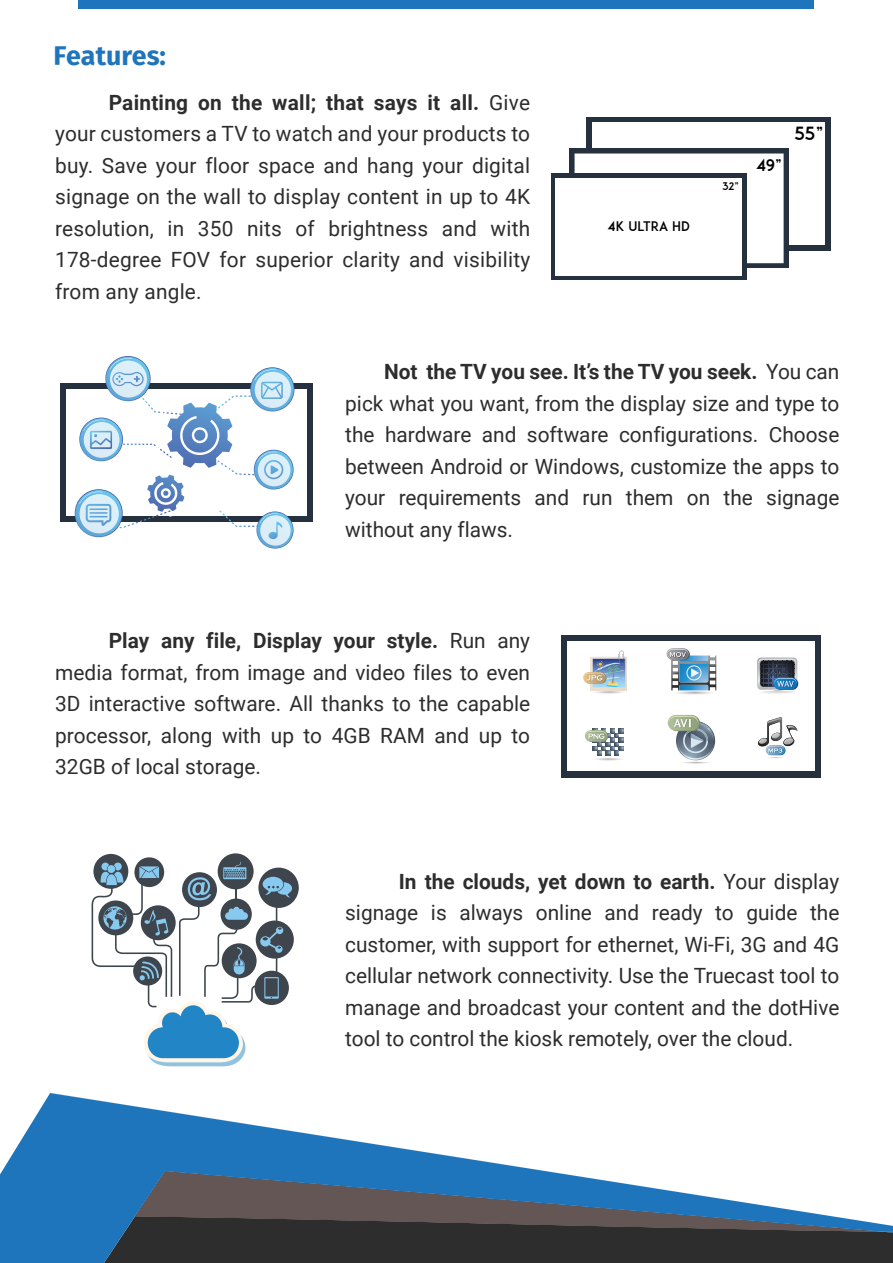
<style>
.page{position:relative;width:893px;height:1263px;background:#fff}
.page>*{position:absolute;margin:0;border:0;box-sizing:border-box;transform-origin:0 0}
.t1{font:700 27px "Fira Sans";color:#1f75bc}
.t2{font:21px/31.5px "Roboto";color:#2d2d2d;text-align:justify}
.t3{font:18px "ADAM.CGPRO";color:#010101}
.t4{font:16.05px "ADAM.CGPRO";color:#010101}
.t5{font:13.05px "ADAM.CGPRO";color:#010101}
.t6{font:10.5px "ADAM.CGPRO";color:#010101}
.s1{font-weight:700}
</style>
<div class="page">
<svg style="left:0;top:1093px;width:830px;height:170px"></svg>
<svg style="left:104px;top:1216px;width:789px;height:47px;background:#34383b"></svg>
<div style="left:79px;top:0;width:735px;height:9px;background:#1e75bc"></div>
<svg style="left:134px;top:857px;width:30px;height:30px"></svg>
<div style="left:218px;top:853px;width:36px;height:36px;background:#3f454d;border-radius:50%"></div>
<div style="left:93px;top:854px;width:35px;height:35px;background:#3f454d;border-radius:50%"></div>
<div style="left:258px;top:867px;width:41px;height:41px;background:#3f454d;border-radius:50%"></div>
<svg style="left:91px;top:862px;width:203px;height:204px"></svg>
<div style="left:586px;top:117px;width:244px;height:133px;background:#26313f"></div>
<div style="left:592px;top:123px;width:233px;height:122px;background:#fff"></div>
<div style="left:569px;top:148px;width:220px;height:120px;background:#26313f"></div>
<div style="left:575px;top:153px;width:209px;height:110px;background:#fff"></div>
<div style="left:551px;top:173px;width:195px;height:107px;background:#26313f"></div>
<div style="left:556px;top:178px;width:186px;height:97px;background:#fff"></div>
<div style="left:60px;top:383px;width:253px;height:139px;background:#26313f"></div>
<div style="left:66px;top:389px;width:241px;height:127px;background:#fff"></div>
<svg style="left:75px;top:490px;width:47px;height:46px"></svg>
<div style="left:250px;top:367px;width:44px;height:44px;background:#6279b8;border-radius:22px"></div>
<svg style="left:251px;top:368px;width:43px;height:43px"></svg>
<svg style="left:256px;top:511px;width:38px;height:38px"></svg>
<svg style="left:257px;top:512px;width:36px;height:36px"></svg>
<svg style="left:260px;top:515px;width:31px;height:31px"></svg>
<svg style="left:254px;top:450px;width:40px;height:39px"></svg>
<svg style="left:254px;top:450px;width:39px;height:39px"></svg>
<svg style="left:79px;top:358px;width:211px;height:181px"></svg>
<div style="left:561px;top:635px;width:259px;height:142px;background:#26313f"></div>
<div style="left:567px;top:641px;width:247px;height:130px;background:#fff"></div>
<svg style="left:667px;top:648px;width:22px;height:12px"></svg>
<svg style="left:667px;top:649px;width:49px;height:46px"></svg>
<div style="left:669px;top:715px;width:31px;height:16px;background:#d4d9cc;border-radius:8px"></div>
<svg style="left:668px;top:715px;width:31px;height:15px"></svg>
<svg style="left:668px;top:716px;width:47px;height:48px"></svg>
<svg style="left:757px;top:658px;width:41px;height:36px"></svg>
<svg style="left:758px;top:717px;width:39px;height:41px"></svg>
<svg style="left:584px;top:651px;width:43px;height:43px"></svg>
<svg style="left:585px;top:729px;width:39px;height:32px"></svg>
<p class="t1" style="left:54px;top:33px;width:114px">Features:</p>
<p class="t2" style="left:55px;top:86px;width:477px;text-indent:54px"><span class="s1">Painting on the wall; that says it all.</span> Give your customers a TV to watch and your products to buy. Save your floor space and hang your digital signage on the wall to display content in up to 4K resolution, in 350 nits of brightness and with 178-degree FOV for superior clarity and visibility from any angle.</p>
<p class="t5" style="left:608px;top:218px;width:84px">4k Ultra Hd</p>
<p class="t6" style="left:722px;top:180px;width:18px">32”</p>
<p class="t4" style="left:756px;top:155px;width:27px">49”</p>
<p class="t3" style="left:794px;top:123px;width:31px">55”</p>
<p class="t2" style="left:345px;top:355px;width:496px;text-indent:39px"><span class="s1">Not the TV you see. It’s the TV you seek.</span> You can pick what you want, from the display size and type to the hardware and software configurations. Choose between Android or Windows, customize the apps to your requirements and run them on the signage without any flaws.</p>
<p class="t2" style="left:55px;top:624px;width:477px;text-indent:54px"><span class="s1">Play any file, Display your style.</span> Run any media format, from image and video files to even 3D interactive software. All thanks to the capable processor, along with up to 4GB RAM and up to 32GB of local storage.</p>
<p class="t2" style="left:345px;top:865px;width:496px;text-indent:54px"><span class="s1">In the clouds, yet down to earth.</span> Your display signage is always online and ready to guide the customer, with support for ethernet, Wi-Fi, 3G and 4G cellular network connectivity. Use the Truecast tool to manage and broadcast your content and the dotHive tool to control the kiosk remotely, over the cloud.</p>
</div>
